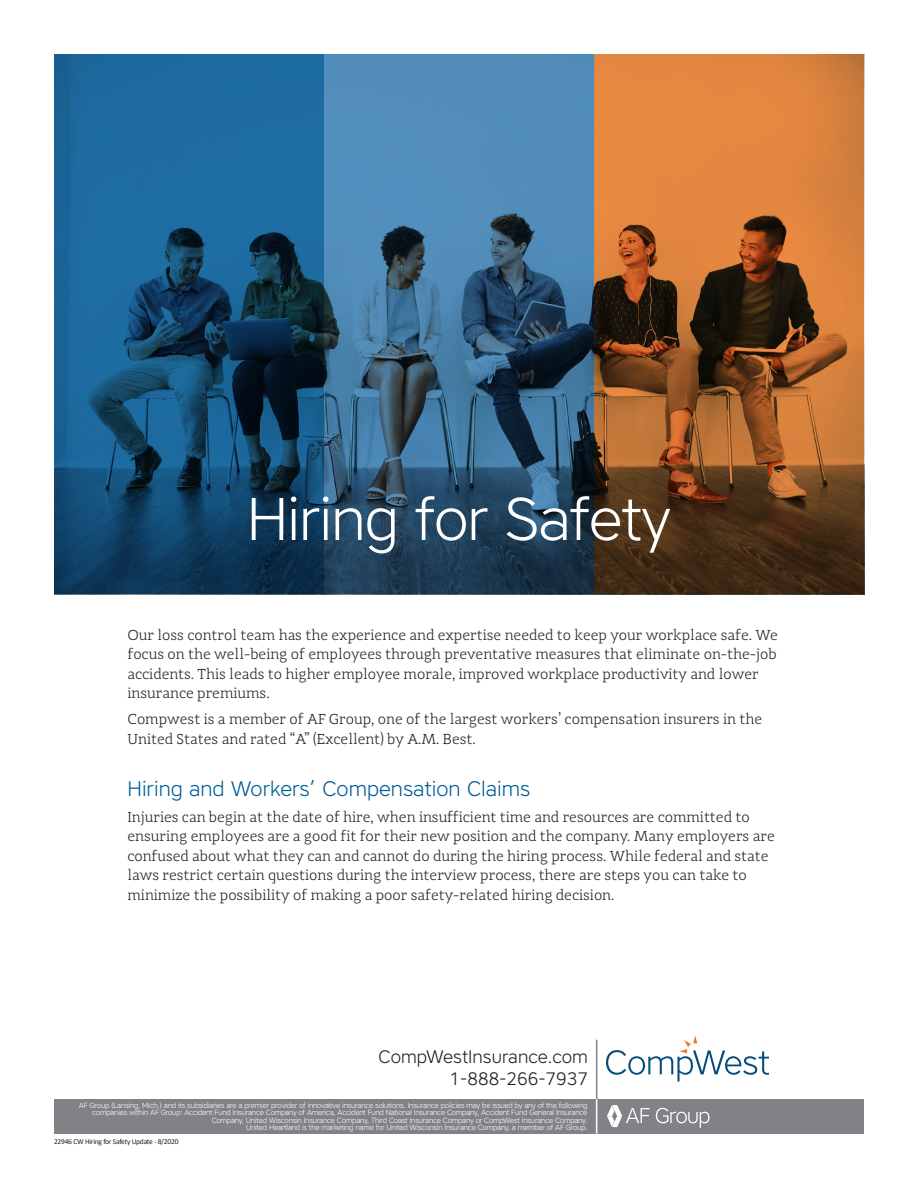
<style>
.page{position:relative;width:918px;height:1188px;background:#fff}
.page>*{position:absolute;margin:0;border:0;box-sizing:border-box;transform-origin:0 0}
.LC_main_Title{font:300 60px "Core Sans A";letter-spacing:-.02em;color:#fff}
.h4__Paragraph_headi{font:300 21px "Core Sans A";color:#005c98}
.Phone_and_Website{font:300 18px "Core Sans A";color:#231f20}
.p__paragraphs{font:300 15px/19.5px "Adagio Slab";color:#231f20}
.h1__Main_Headings{font:300 7.5px/7.5px "Core Sans A";letter-spacing:-.03em;color:#fff;text-align:right}
.p__paragraphs-2{font:7.5px "Calibri";letter-spacing:-.03em;color:#231f20}
</style>
<div class="page">
<div style="left:54px;top:1099px;width:810px;height:35px;background:#808285"></div>
<svg style="left:656px;top:1108px;width:54px;height:20px"></svg>
<svg style="left:607px;top:1105px;width:43px;height:22px"></svg>
<hr style="left:596px;top:1040px;width:1px;height:59px;background:#808285">
<hr style="left:596px;top:1099px;width:1px;height:35px;background:#fff">
<svg style="left:606px;top:1036px;width:163px;height:46px"></svg>
<svg style="left:54px;top:54px;width:270px;height:540px;background:#16527c"></svg>
<svg style="left:324px;top:54px;width:270px;height:540px;background:#3c698c"></svg>
<svg style="left:594px;top:54px;width:270px;height:540px;background:#995b2b"></svg>
<p class="LC_main_Title" style="left:247px;top:480px;width:426px">Hiring for Safety</p>
<p class="p__paragraphs" style="left:128px;top:625px;width:652px">Our loss control team has the experience and expertise needed to keep your workplace safe. We focus on the well-being of employees through preventative measures that eliminate on-the-job accidents. This leads to higher employee morale, improved workplace productivity and lower insurance premiums.</p>
<p class="p__paragraphs" style="left:128px;top:710px;width:636px">Compwest is a member of AF Group, one of the largest workers’ compensation insurers in the<br>United States and rated “A” (Excellent) by A.M. Best.</p>
<p class="h4__Paragraph_headi" style="left:128px;top:775px;width:404px">Hiring and Workers’ Compensation Claims</p>
<p class="p__paragraphs" style="left:128px;top:807px;width:649px">Injuries can begin at the date of hire, when insufficient time and resources are committed to ensuring employees are a good fit for their new position and the company. Many employers are confused about what they can and cannot do during the hiring process. While federal and state laws restrict certain questions during the interview process, there are steps you can take to minimize the possibility of making a poor safety-related hiring decision.</p>
<p class="Phone_and_Website" style="left:378px;top:1045px;width:211px">CompWestInsurance.com</p>
<p class="Phone_and_Website" style="left:450px;top:1067px;width:140px">1-888-266-7937</p>
<p class="h1__Main_Headings" style="left:79px;top:1101px;width:510px">AF Group (Lansing, Mich.) and its subsidiaries are a premier provider of innovative insurance solutions. Insurance policies may be issued by any of the following companies within AF Group: Accident Fund Insurance Company of America, Accident Fund National Insurance Company, Accident Fund General Insurance<br>Company, United Wisconsin Insurance Company, Third Coast Insurance Company or CompWest Insurance Company.</p>
<p class="h1__Main_Headings" style="left:246px;top:1124px;width:343px">United Heartland is the marketing name for United Wisconsin Insurance Company, a member of AF Group.</p>
<p class="p__paragraphs-2" style="left:54px;top:1136px;width:126px">22946 CW Hiring for Safety Update - 8/2020</p>
</div>
